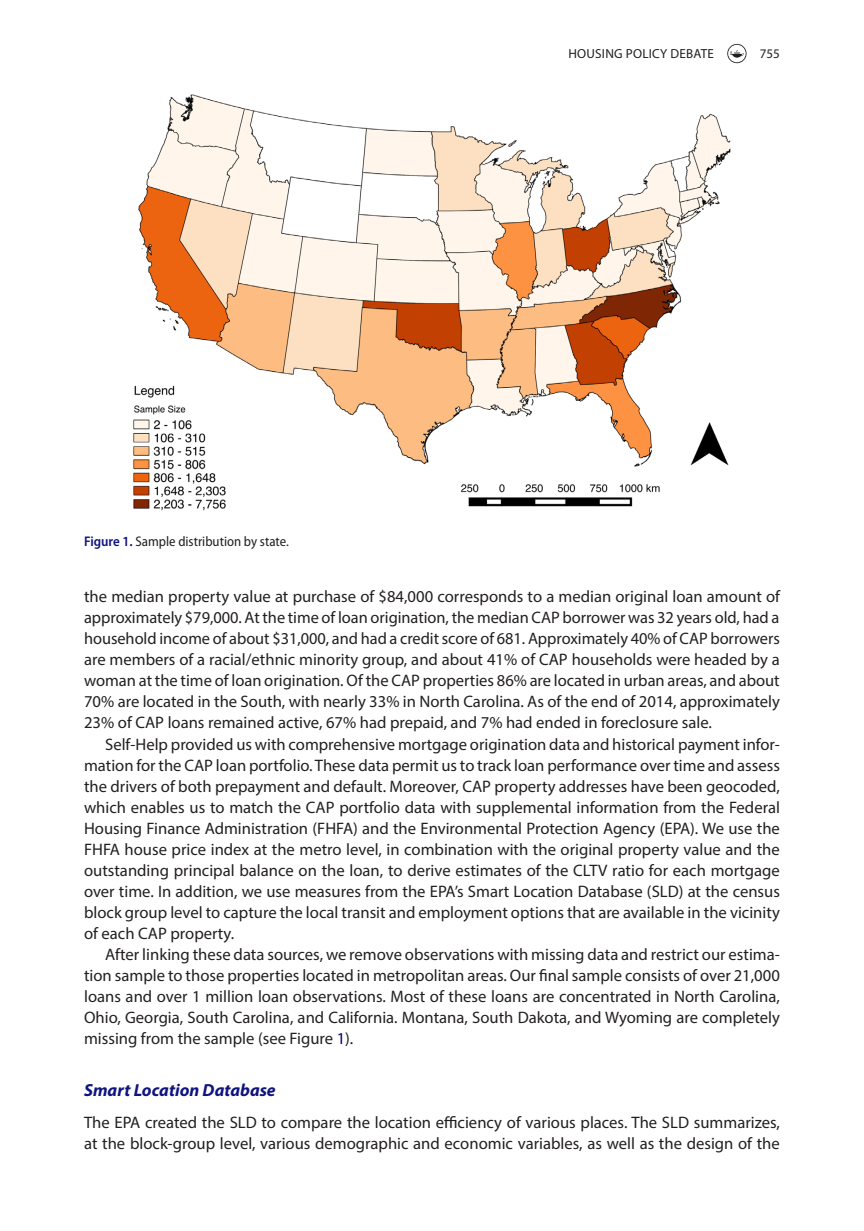
<style>
.page{position:relative;width:864px;height:1231px;background:#fff}
.page>*{position:absolute;margin:0;border:0;box-sizing:border-box;transform-origin:0 0}
.t1{font:italic 700 17.5px "Myriad Pro";color:#10147e}
.t2{font:16.62px/21px "Myriad Pro";color:#231f20;text-align:justify}
.t3{font:semi-condensed 14px "Myriad Pro";color:#231f20}
.t4{font:13.12px "Myriad Pro";letter-spacing:.02em;color:#231f20}
.s1{font-weight:600;color:#10147e}
.s2{color:#000080}
</style>
<div class="page">
<svg style="left:727px;top:44px;width:19px;height:19px"></svg>
<img style="left:133px;top:94px;width:598px;height:417px">
<p class="t3" style="left:84px;top:534px;width:206px"><span class="s1">Figure 1.</span> Sample distribution by state.</p>
<p class="t4" style="left:568px;top:45px;width:27px">Housing</p>
<p class="t4" style="left:625px;top:45px;width:24px">Policy</p>
<p class="t4" style="left:670px;top:45px;width:16px">Debate</p>
<p class="t4" style="left:759px;top:45px;width:22px">755</p>
<p class="t2" style="left:84px;top:586px;width:697px">the median property value at purchase of $84,000 corresponds to a median original loan amount of approximately $79,000. At the time of loan origination, the median CAP borrower was 32 years old, had a household income of about $31,000, and had a credit score of 681. Approximately 40% of CAP borrowers are members of a racial/ethnic minority group, and about 41% of CAP households were headed by a woman at the time of loan origination. Of the CAP properties 86% are located in urban areas, and about 70% are located in the South, with nearly 33% in North Carolina. As of the end of 2014, approximately 23% of CAP loans remained active, 67% had prepaid, and 7% had ended in foreclosure sale.</p>
<p class="t2" style="left:84px;top:733px;width:697px;text-indent:21px">Self-Help provided us with comprehensive mortgage origination data and historical payment infor&shy;mation for the CAP loan portfolio. These data permit us to track loan performance over time and assess the drivers of both prepayment and default. Moreover, CAP property addresses have been geocoded, which enables us to match the CAP portfolio data with supplemental information from the Federal Housing Finance Administration (FHFA) and the Environmental Protection Agency (EPA). We use the FHFA house price index at the metro level, in combination with the original property value and the outstanding principal balance on the loan, to derive estimates of the CLTV ratio for each mortgage over time. In addition, we use measures from the EPA’s Smart Location Database (SLD) at the census block group level to capture the local transit and employment options that are available in the vicinity of each CAP property.</p>
<p class="t2" style="left:84px;top:943px;width:697px;text-indent:21px">After linking these data sources, we remove observations with missing data and restrict our estima&shy;tion sample to those properties located in metropolitan areas. Our final sample consists of over 21,000 loans and over 1 million loan observations. Most of these loans are concentrated in North Carolina, Ohio, Georgia, South Carolina, and California. Montana, South Dakota, and Wyoming are completely missing from the sample (see Figure <span class="s2">1</span>).</p>
<p class="t1" style="left:84px;top:1078px;width:193px">Smart Location Database</p>
<p class="t2" style="left:84px;top:1111px;width:697px">The EPA created the SLD to compare the location efficiency of various places. The SLD summarizes, at the block-group level, various demographic and economic variables, as well as the design of the</p>
</div>
